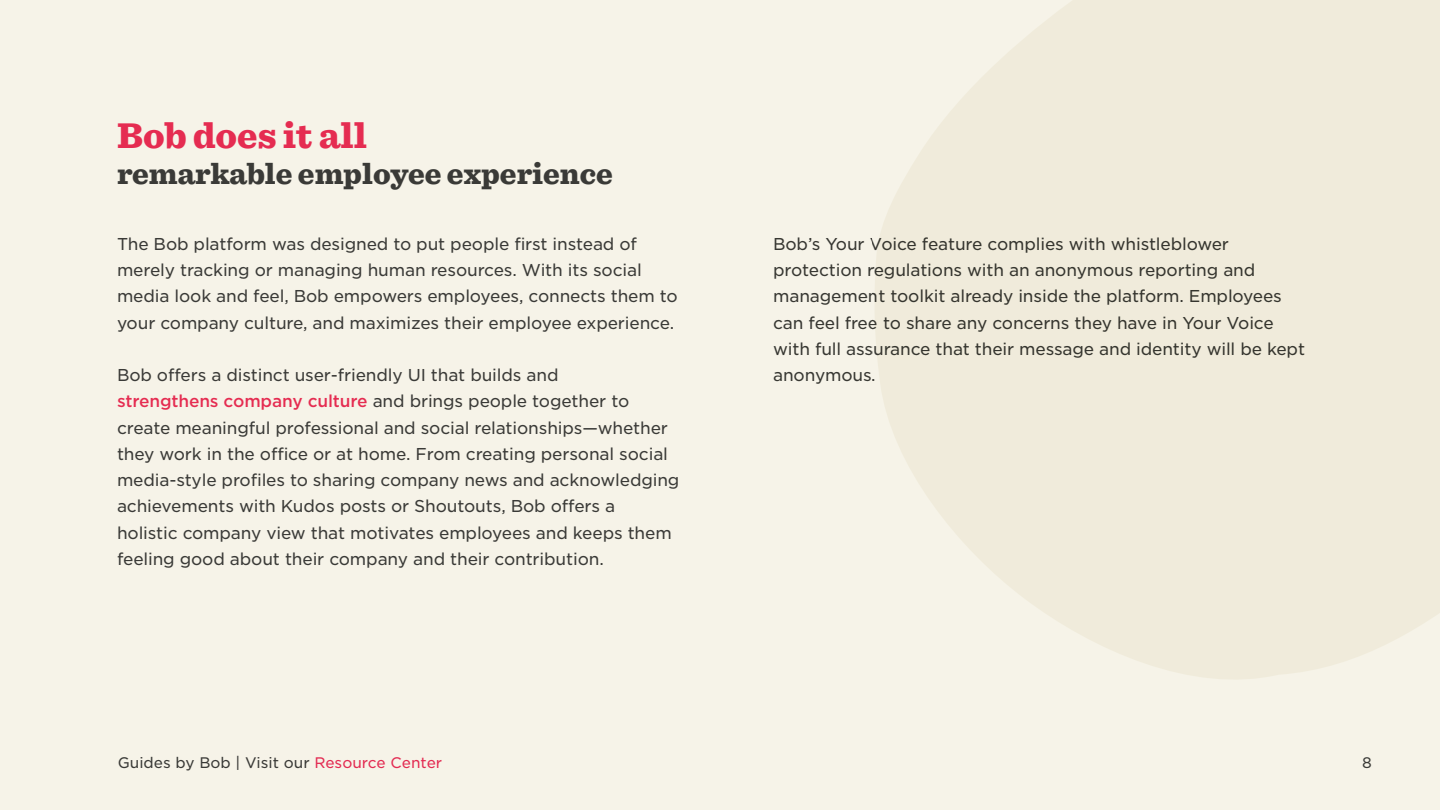
<style>
.page{position:relative;width:1440px;height:810px;background:#f6f3e8}
.page>*{position:absolute;margin:0;border:0;box-sizing:border-box;transform-origin:0 0}
.t1{font:900 37.5px "Sentinel";color:#e52c51}
.t2{font:900 30.75px "Sentinel";color:#3a3a37}
.t3{font:16.5px/26.2px "Gotham S Sm";letter-spacing:-.01em;color:#3a3a37}
.t4{font:14.7px "Gotham S Sm";color:#3a3a37}
.s1{font-weight:500;color:#e52c51}
.s2{color:#e32b52}
</style>
<div class="page">
<svg style="left:875px;top:0;width:565px;height:679px;fill:#f0ebdb"></svg>
<h1 class="t1" style="left:117px;top:112px;width:252px">Bob does it all</h1>
<h2 class="t2" style="left:117px;top:155px;width:497px">remarkable employee experience</h2>
<p class="t3" style="left:117px;top:230px;width:562px">The Bob platform was designed to put people first instead of merely tracking or managing human resources. With its social media look and feel, Bob empowers employees, connects them to your company culture, and maximizes their employee experience.</p>
<p class="t3" style="left:117px;top:362px;width:564px">Bob offers a distinct user-friendly UI that builds and<br><span class="s1">strengthens company culture</span> and brings people together to create meaningful professional and social relationships—whether they work in the office or at home. From creating personal social media-style profiles to sharing company news and acknowledging achievements with Kudos posts or Shoutouts, Bob offers a holistic company view that motivates employees and keeps them feeling good about their company and their contribution.</p>
<p class="t4" style="left:118px;top:753px;width:326px">Guides by Bob | Visit our <span class="s2">Resource Center</span></p>
<p class="t3" style="left:773px;top:230px;width:533px">Bob s’ Your Voice feature complies with whistleblower protection regulations with an anonymous reporting and management toolkit already inside the platform. Employees can feel free to share any concerns they have in Your Voice with full assurance that their message and identity will be kept anonymous.</p>
<p class="t4" style="left:1362px;top:753px;width:11px">8</p>
</div>
